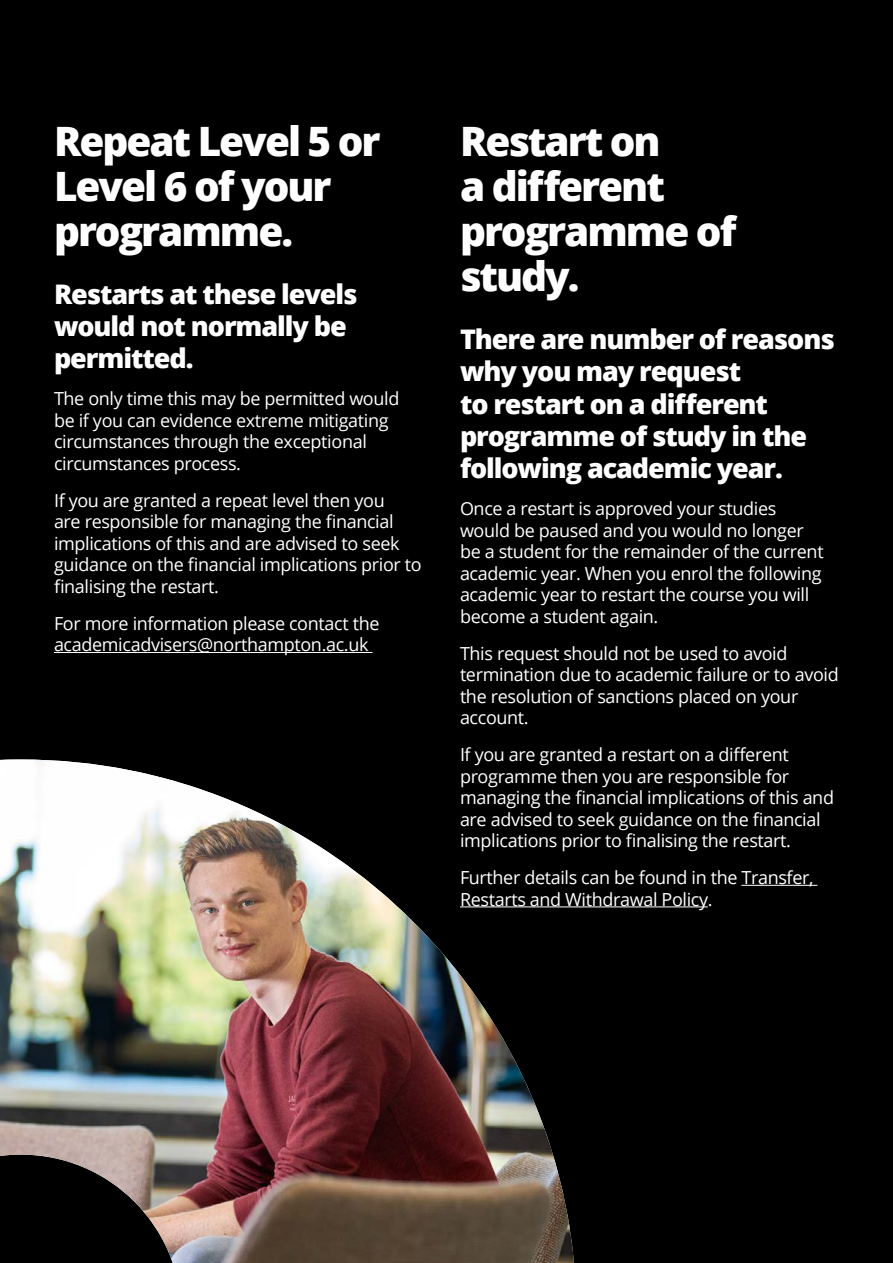
<style>
.page{position:relative;width:893px;height:1263px;background:#000}
.page>*{position:absolute;margin:0;border:0;box-sizing:border-box;transform-origin:0 0}
.t1{font:800 40.5px/45px "Open Sans";letter-spacing:-.05em;color:#fff}
.t2{font:800 27px/32.4px "Open Sans";letter-spacing:-.04em;color:#fff}
.t3{font:18px/21.6px "Open Sans";letter-spacing:-.02em;color:#fff}
</style>
<div class="page">
<hr style="left:741px;top:885px;width:76px;height:1px;background:#fff">
<hr style="left:460px;top:906px;width:248px;height:1px;background:#fff">
<hr style="left:54px;top:652px;width:318px;height:1px;background:#fff">
<img style="left:0;top:759px;width:574px;height:504px">
<h2 class="t1" style="left:54px;top:116px;width:328px">Repeat Level 5 or<br>Level 6 of your programme.</h2>
<p class="t2" style="left:54px;top:276px;width:305px">Restarts at these levels would not normally be permitted.</p>
<p class="t3" style="left:54px;top:387px;width:347px">The only time this may be permitted would be if you can evidence extreme mitigating circumstances through the exceptional circumstances process.</p>
<p class="t3" style="left:54px;top:489px;width:369px">If you are granted a repeat level then you<br>are responsible for managing the financial implications of this and are advised to seek guidance on the financial implications prior to finalising the restart.</p>
<p class="t3" style="left:54px;top:612px;width:327px">For more information please contact the academicadvisers@northampton.ac.uk</p>
<h2 class="t1" style="left:460px;top:116px;width:278px">Restart on<br>a different programme of study.</h2>
<p class="t2" style="left:460px;top:321px;width:376px">There are number of reasons why you may request<br>to restart on a different programme of study in the following academic year.</p>
<p class="t3" style="left:460px;top:497px;width:365px">Once a restart is approved your studies would be paused and you would no longer be a student for the remainder of the current academic year. When you enrol the following academic year to restart the course you will become a student again.</p>
<p class="t3" style="left:460px;top:642px;width:380px">This request should not be used to avoid termination due to academic failure or to avoid the resolution of sanctions placed on your account.</p>
<p class="t3" style="left:460px;top:743px;width:376px">If you are granted a restart on a different programme then you are responsible for managing the financial implications of this and are advised to seek guidance on the financial implications prior to finalising the restart.</p>
<p class="t3" style="left:460px;top:866px;width:355px">Further details can be found in the Transfer,<br>Restarts and Withdrawal Policy.</p>
</div>
